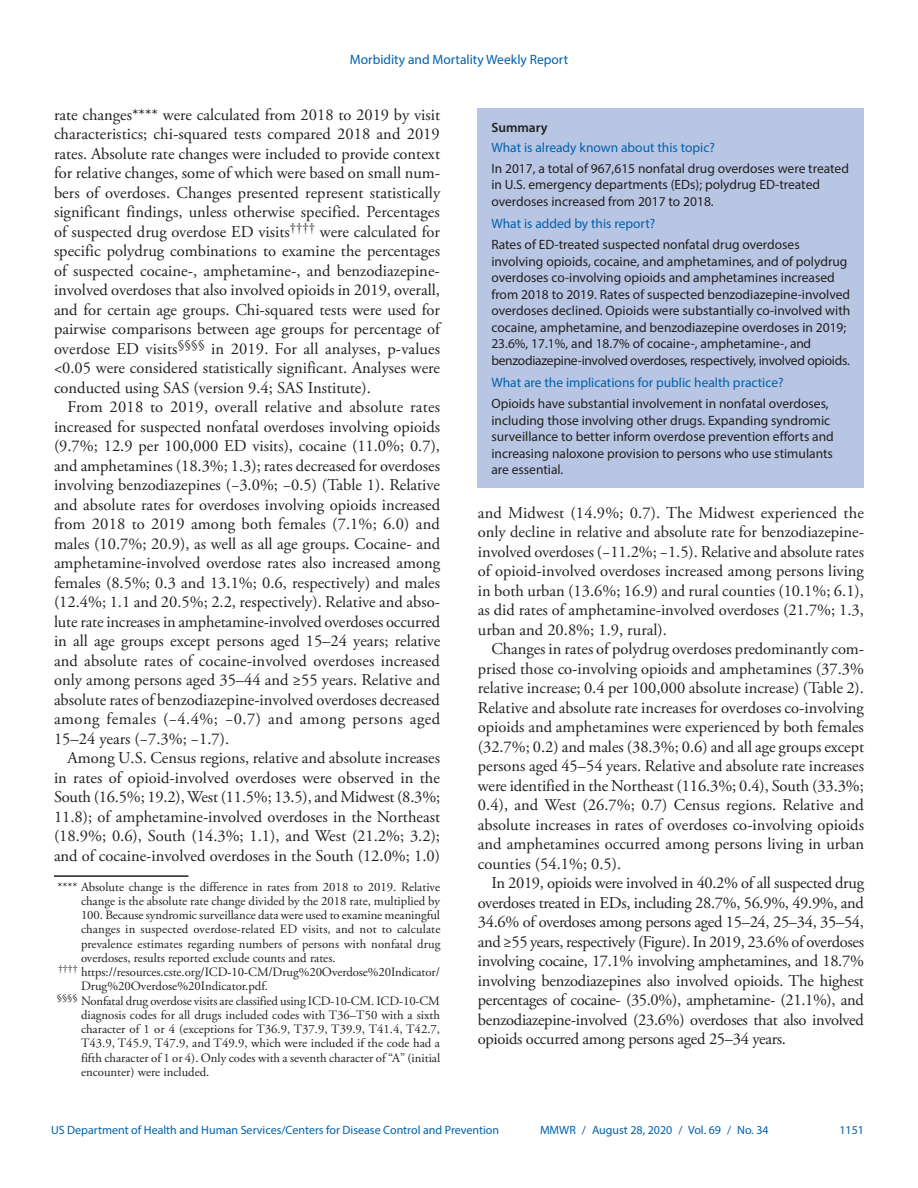
<style>
.page{position:relative;width:918px;height:1188px;background:#fff}
.page>*{position:absolute;margin:0;border:0;box-sizing:border-box;transform-origin:0 0}
.Paragraph{font:16.5px/19.5px "Adobe Garamond Pro";color:#231f20;text-align:justify}
.Summary_Box_Text{font:13.5px/16.5px "Myriad Pro";color:#231f20}
.Summary_Box_Heading{font:13.5px "Myriad Pro";color:#0161ab}
.Summary_Box_Ttile{font:600 13.5px "Myriad Pro";color:#231f20}
.footnote_no_rule_tex{font:12.75px/14.2px "Adobe Garamond Pro";color:#231f20}
.footnote_w_rule_text{font:12.75px/14.2px "Adobe Garamond Pro";color:#231f20;text-align:justify}
.t1{font:12px "Myriad Pro";color:#0161ab}
</style>
<div class="page">
<hr style="left:54px;top:875px;width:134px;height:2px;background:#231f20">
<div style="left:478px;top:108px;width:386px;height:380px;background:#b8c6e3"></div>
<p class="Summary_Box_Heading" style="left:350px;top:51px;width:220px">Morbidity and Mortality Weekly Report</p>
<p class="Paragraph" style="left:54px;top:106px;width:388px">rate changes**** were calculated from 2018 to 2019 by visit characteristics; chi-squared tests compared 2018 and 2019 rates. Absolute rate changes were included to provide context for relative changes, some of which were based on small num&shy;bers of overdoses. Changes presented represent statistically significant findings, unless otherwise specified. Percentages of suspected drug overdose ED visits<sup>††††</sup> were calculated for specific polydrug combinations to examine the percentages of suspected cocaine-, amphetamine-, and benzodiazepine&shy;involved overdoses that also involved opioids in 2019, overall, and for certain age groups. Chi-squared tests were used for pairwise comparisons between age groups for percentage of overdose ED visits<sup>§§§§</sup> in 2019. For all analyses, p-values &lt;0.05 were considered statistically significant. Analyses were conducted using SAS (version 9.4; SAS Institute).</p>
<p class="Paragraph" style="left:54px;top:398px;width:388px;text-indent:14px">From 2018 to 2019, overall relative and absolute rates increased for suspected nonfatal overdoses involving opioids (9.7%; 12.9 per 100,000 ED visits), cocaine (11.0%; 0.7), and amphetamines (18.3%; 1.3); rates decreased for overdoses involving benzodiazepines (−3.0%; −0.5) (Table 1). Relative and absolute rates for overdoses involving opioids increased from 2018 to 2019 among both females (7.1%; 6.0) and males (10.7%; 20.9), as well as all age groups. Cocaine- and amphetamine-involved overdose rates also increased among females (8.5%; 0.3 and 13.1%; 0.6, respectively) and males (12.4%; 1.1 and 20.5%; 2.2, respectively). Relative and abso&shy;lute rate increases in amphetamine-involved overdoses occurred in all age groups except persons aged 15–24 years; relative and absolute rates of cocaine-involved overdoses increased only among persons aged 35–44 and ≥55 years. Relative and absolute rates of benzodiazepine-involved overdoses decreased among females (−4.4%; −0.7) and among persons aged 15–24 years (−7.3%; −1.7).</p>
<p class="Paragraph" style="left:54px;top:749px;width:388px;text-indent:14px">Among U.S. Census regions, relative and absolute increases in rates of opioid-involved overdoses were observed in the South (16.5%; 19.2), West (11.5%; 13.5), and Midwest (8.3%; 11.8); of amphetamine-involved overdoses in the Northeast (18.9%; 0.6), South (14.3%; 1.1), and West (21.2%; 3.2); and of cocaine-involved overdoses in the South (12.0%; 1.0)</p>
<p class="footnote_w_rule_text" style="left:81px;top:880px;width:361px;text-indent:-23px">**** Absolute change is the difference in rates from 2018 to 2019. Relative change is the absolute rate change divided by the 2018 rate, multiplied by 100. Because syndromic surveillance data were used to examine meaningful changes in suspected overdose-related ED visits, and not to calculate prevalence estimates regarding numbers of persons with nonfatal drug overdoses, results reported exclude counts and rates.</p>
<p class="footnote_no_rule_tex" style="left:81px;top:965px;width:360px;text-indent:-23px"><sup>††††</sup> https://resources.cste.org/ICD-10-CM/Drug%20Overdose%20Indicator/<br>Drug%20Overdose%20Indicator.pdf.</p>
<p class="footnote_no_rule_tex" style="left:81px;top:994px;width:361px;text-align:justify;text-indent:-24px"><sup>§§§§</sup> Nonfatal drug overdose visits are classified using ICD-10-CM. ICD-10-CM diagnosis codes for all drugs included codes with T36–T50 with a sixth character of 1 or 4 (exceptions for T36.9, T37.9, T39.9, T41.4, T42.7, T43.9, T45.9, T47.9, and T49.9, which were included if the code had a fifth character of 1 or 4). Only codes with a seventh character of “A” (initial encounter) were included.</p>
<h1 class="Summary_Box_Ttile" style="left:491px;top:119px;width:58px">Summary</h1>
<h1 class="Summary_Box_Heading" style="left:491px;top:139px;width:225px">What is already known about this topic?</h1>
<p class="Summary_Box_Text" style="left:491px;top:160px;width:359px">In 2017, a total of 967,615 nonfatal drug overdoses were treated in U.S. emergency departments (EDs); polydrug ED-treated overdoses increased from 2017 to 2018.</p>
<h1 class="Summary_Box_Heading" style="left:491px;top:216px;width:165px">What is added by this report?</h1>
<p class="Summary_Box_Text" style="left:491px;top:236px;width:360px">Rates of ED-treated suspected nonfatal drug overdoses involving opioids, cocaine, and amphetamines, and of polydrug overdoses co-involving opioids and amphetamines increased from 2018 to 2019. Rates of suspected benzodiazepine-involved overdoses declined. Opioids were substantially co-involved with cocaine, amphetamine, and benzodiazepine overdoses in 2019; 23.6%, 17.1%, and 18.7% of cocaine-, amphetamine-, and benzodiazepine-involved overdoses, respectively, involved opioids.</p>
<h1 class="Summary_Box_Heading" style="left:491px;top:375px;width:294px">What are the implications for public health practice?</h1>
<p class="Summary_Box_Text" style="left:491px;top:395px;width:344px">Opioids have substantial involvement in nonfatal overdoses, including those involving other drugs. Expanding syndromic surveillance to better inform overdose prevention efforts and increasing naloxone provision to persons who use stimulants are essential.</p>
<p class="Paragraph" style="left:478px;top:503px;width:388px">and Midwest (14.9%; 0.7). The Midwest experienced the only decline in relative and absolute rate for benzodiazepine&shy;involved overdoses (−11.2%; −1.5). Relative and absolute rates of opioid-involved overdoses increased among persons living in both urban (13.6%; 16.9) and rural counties (10.1%; 6.1), as did rates of amphetamine-involved overdoses (21.7%; 1.3, urban and 20.8%; 1.9, rural).</p>
<p class="Paragraph" style="left:478px;top:640px;width:388px;text-indent:14px">Changes in rates of polydrug overdoses predominantly com&shy;prised those co-involving opioids and amphetamines (37.3% relative increase; 0.4 per 100,000 absolute increase) (Table 2).<br>Relative and absolute rate increases for overdoses co-involving opioids and amphetamines were experienced by both females (32.7%; 0.2) and males (38.3%; 0.6) and all age groups except persons aged 45–54 years. Relative and absolute rate increases were identified in the Northeast (116.3%; 0.4), South (33.3%; 0.4), and West (26.7%; 0.7) Census regions. Relative and absolute increases in rates of overdoses co-involving opioids and amphetamines occurred among persons living in urban counties (54.1%; 0.5).</p>
<p class="Paragraph" style="left:478px;top:874px;width:388px;text-indent:14px">In 2019, opioids were involved in 40.2% of all suspected drug overdoses treated in EDs, including 28.7%, 56.9%, 49.9%, and 34.6% of overdoses among persons aged 15–24, 25–34, 35–54, and ≥55 years, respectively (Figure). In 2019, 23.6% of overdoses involving cocaine, 17.1% involving amphetamines, and 18.7% involving benzodiazepines also involved opioids. The highest percentages of cocaine- (35.0%), amphetamine- (21.1%), and benzodiazepine-involved (23.6%) overdoses that also involved opioids occurred among persons aged 25–34 years.</p>
<p class="t1" style="left:51px;top:1123px;width:450px">US Department of Health and Human Services/Centers for Disease Control and Prevention</p>
<p class="t1" style="left:540px;top:1123px;width:230px">MMWR / August 28, 2020 / Vol. 69 / No. 34</p>
<p class="t1" style="left:839px;top:1123px;width:26px">1151</p>
</div>
